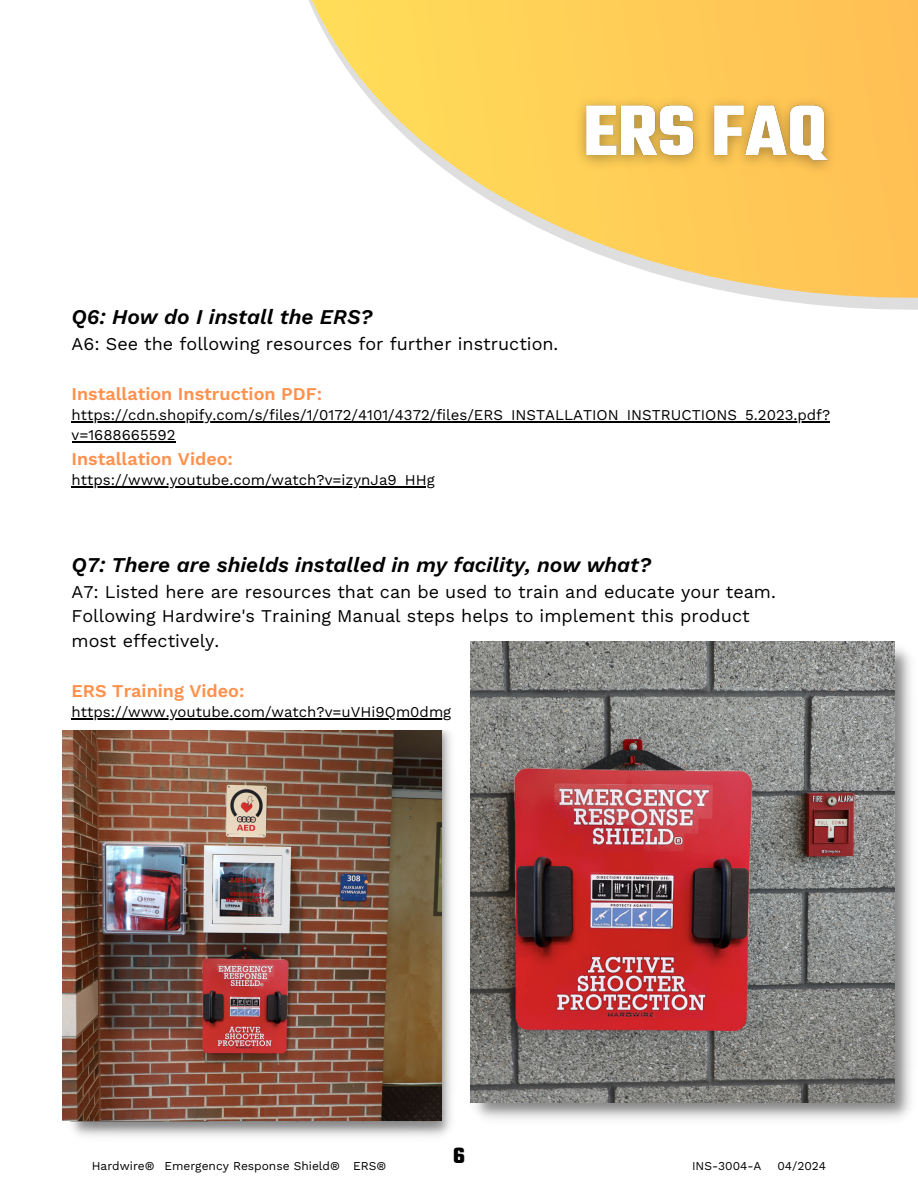
<style>
.page{position:relative;width:918px;height:1188px;background:#fff}
.page>*{position:absolute;margin:0;border:0;box-sizing:border-box;transform-origin:0 0}
.t1{font:700 24px "Teko";color:#000}
.t2{font:italic 600 21px "Work Sans";color:#000}
.t3{font:18px/24.8px "Work Sans";color:#000}
.t4{font:600 18px "Work Sans";color:#ff914d}
.t5{font:15px/20.2px "Work Sans";color:#000}
.t6{font:12px "Work Sans";color:#000}
</style>
<div class="page">
<svg style="left:308px;top:0;width:610px;height:310px"></svg>
<img style="left:62px;top:731px;width:390px;height:406px">
<img style="left:470px;top:641px;width:441px;height:478px">
<hr style="left:72px;top:421px;width:758px;height:1px;background:#000">
<hr style="left:72px;top:441px;width:104px;height:1px;background:#000">
<hr style="left:72px;top:486px;width:363px;height:1px;background:#000">
<hr style="left:72px;top:718px;width:379px;height:1px;background:#000">
<img style="left:63px;top:731px;width:379px;height:390px">
<img style="left:470px;top:641px;width:424px;height:461px">
<img style="left:491px;top:746px;width:286px;height:288px">
<img style="left:193px;top:950px;width:105px;height:105px">
<img style="left:566px;top:82px;width:282px;height:111px">
<p class="t2" style="left:72px;top:305px;width:302px">Q6: How do I install the ERS?</p>
<p class="t3" style="left:72px;top:332px;width:488px">A6: See the following resources for further instruction.</p>
<p class="t4" style="left:72px;top:383px;width:252px">Installation Instruction PDF:</p>
<p class="t5" style="left:72px;top:405px;width:760px">https://cdn.shopify.com/s/files/1/0172/4101/4372/files/ERS_INSTALLATION_INSTRUCTIONS_5.2023.pdf? v=1688665592</p>
<p class="t4" style="left:72px;top:448px;width:163px">Installation Video:</p>
<p class="t5" style="left:72px;top:470px;width:365px">https://www.youtube.com/watch?v=izynJa9_HHg</p>
<p class="t2" style="left:72px;top:552px;width:581px">Q7: There are shields installed in my facility, now what?</p>
<p class="t3" style="left:72px;top:579px;width:706px">A7: Listed here are resources that can be used to train and educate your team.<br>Following Hardwire's Training Manual steps helps to implement this product most effectively.</p>
<p class="t4" style="left:72px;top:680px;width:174px">ERS Training Video:</p>
<p class="t5" style="left:72px;top:702px;width:381px">https://www.youtube.com/watch?v=uVHi9Qm0dmg</p>
<h1 class="t1" style="left:453px;top:1140px;width:13px">6</h1>
<p class="t6" style="left:92px;top:1159px;width:296px">Hardwire® Emergency Response Shield® ERS®</p>
<p class="t6" style="left:692px;top:1159px;width:71px">INS-3004-A</p>
<p class="t6" style="left:777px;top:1159px;width:50px">04/2024</p>
</div>
